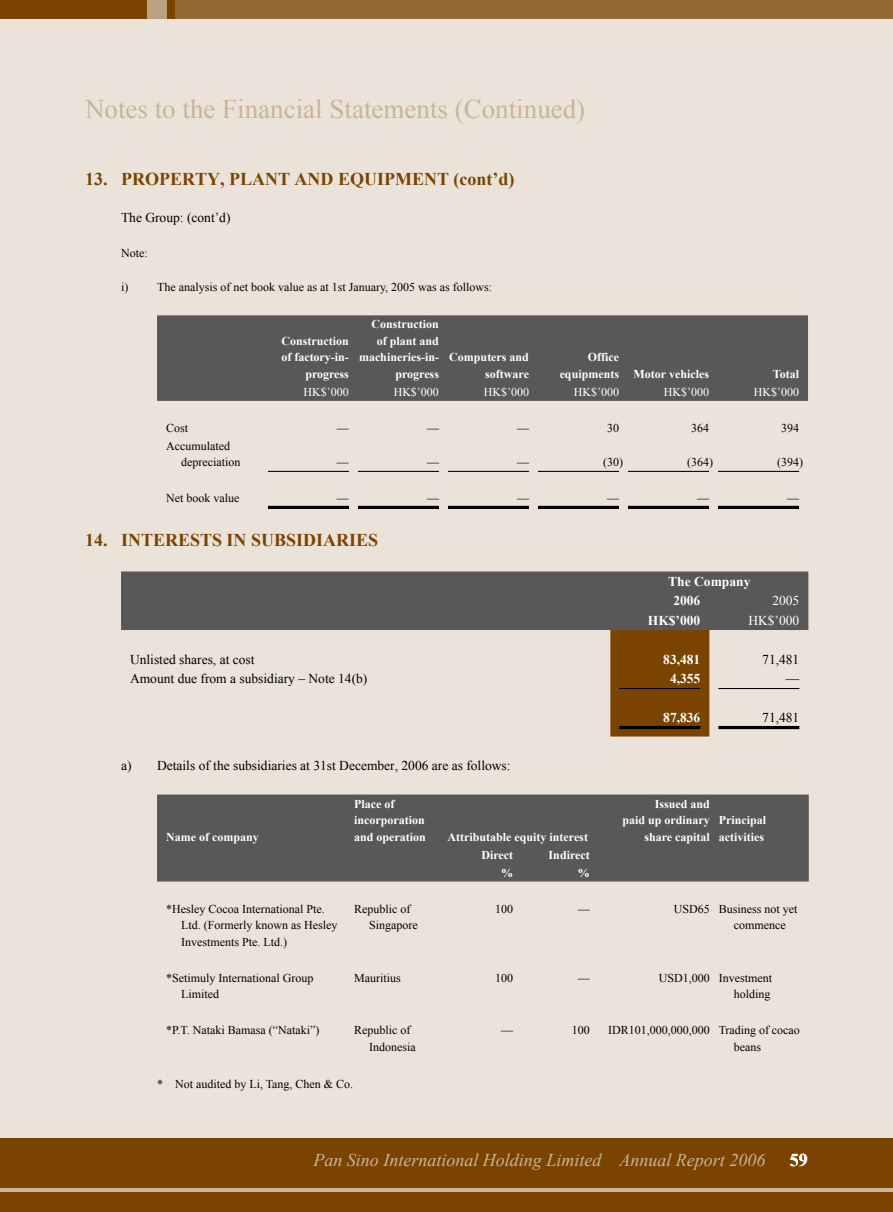
<style>
.page{position:relative;width:893px;height:1212px;background:#fff}
.page>*{position:absolute;margin:0;border:0;box-sizing:border-box;transform-origin:0 0}
.t1{font:27px "Times New Roman";color:#cab499}
.t2{font:700 18px "Times New Roman";color:#7a4300}
.t3{font:italic 18px "Times New Roman";color:#cab499}
.t4{font:700 18px "Times New Roman";color:#fff}
.t5{font:13.5px "Times New Roman";color:#000}
.t6{font:700 13.5px/19.5px "Times New Roman";color:#fff}
.t7{font:13.5px "Times New Roman";color:#fff}
.t8{font:12px/16.5px "Times New Roman";color:#000}
.t9{font:700 12px/16.5px "Times New Roman";color:#fff;text-align:right}
.t10{font:12px "Times New Roman";color:#fff}
</style>
<div class="page">
<div style="left:0;top:19px;width:893px;height:1120px;background:#ebe3d9"></div>
<div style="left:0;top:0;width:893px;height:19px;background:#7a4300"></div>
<div style="left:148px;top:0;width:745px;height:19px;background:#956933"></div>
<div style="left:147px;top:0;width:20px;height:19px;background:#bca180"></div>
<div style="left:167px;top:0;width:8px;height:19px;background:#7a4300"></div>
<div style="left:0;top:1138px;width:893px;height:74px;background:#7a4300"></div>
<hr style="left:0;top:1188px;width:893px;height:4px;background:#cab499">
<div style="left:157px;top:315px;width:651px;height:86px;background:#595757"></div>
<hr style="left:268px;top:471px;width:81px;height:1px;background:#000">
<hr style="left:358px;top:471px;width:81px;height:1px;background:#000">
<hr style="left:448px;top:471px;width:81px;height:1px;background:#000">
<hr style="left:538px;top:471px;width:81px;height:1px;background:#000">
<hr style="left:628px;top:471px;width:81px;height:1px;background:#000">
<hr style="left:718px;top:471px;width:81px;height:1px;background:#000">
<hr style="left:268px;top:506px;width:81px;height:3px;background:#000">
<hr style="left:358px;top:506px;width:81px;height:3px;background:#000">
<hr style="left:448px;top:506px;width:81px;height:3px;background:#000">
<hr style="left:538px;top:506px;width:81px;height:3px;background:#000">
<hr style="left:628px;top:506px;width:81px;height:3px;background:#000">
<hr style="left:718px;top:506px;width:81px;height:3px;background:#000">
<svg style="left:121px;top:571px;width:687px;height:165px"></svg>
<hr style="left:619px;top:688px;width:81px;height:1px;background:#000">
<hr style="left:718px;top:688px;width:81px;height:1px;background:#000">
<hr style="left:619px;top:726px;width:81px;height:3px;background:#000">
<hr style="left:718px;top:726px;width:81px;height:3px;background:#000">
<div style="left:157px;top:794px;width:652px;height:87px;background:#595757"></div>
<h1 class="t1" style="left:85px;top:91px;width:502px">Notes to the Financial Statements (Continued)</h1>
<h2 class="t2" style="left:85px;top:167px;width:431px">13. PROPERTY, PLANT AND EQUIPMENT (cont’d)</h2>
<p class="t5" style="left:121px;top:208px;width:111px">The Group: (cont’d)</p>
<p class="t8" style="left:121px;top:244px;width:28px">Note:</p>
<p class="t8" style="left:121px;top:279px;width:373px">i) The analysis of net book value as at 1st January, 2005 was as follows:</p>
<p class="t9" style="left:281px;top:332px;width:69px">Construction of factory-in&shy;progress</p>
<p class="t9" style="left:359px;top:316px;width:81px">Construction of plant and machineries-in&shy;progress</p>
<p class="t9" style="left:449px;top:349px;width:81px">Computers and software</p>
<p class="t9" style="left:560px;top:349px;width:151px;text-align:left;text-indent:28px">Office<br>equipments Motor vehicles</p>
<p class="t9" style="left:773px;top:365px;width:28px">Total</p>
<p class="t10" style="left:304px;top:384px;width:47px">HK$’000</p>
<p class="t10" style="left:394px;top:384px;width:47px">HK$’000</p>
<p class="t10" style="left:484px;top:384px;width:47px">HK$’000</p>
<p class="t10" style="left:574px;top:384px;width:47px">HK$’000</p>
<p class="t10" style="left:664px;top:384px;width:47px">HK$’000</p>
<p class="t10" style="left:754px;top:384px;width:47px">HK$’000</p>
<p class="t8" style="left:166px;top:419px;width:24px">Cost</p>
<p class="t8" style="left:337px;top:419px;width:13px">—</p>
<p class="t8" style="left:427px;top:419px;width:13px">—</p>
<p class="t8" style="left:517px;top:419px;width:13px">—</p>
<p class="t8" style="left:607px;top:419px;width:13px">30</p>
<p class="t8" style="left:691px;top:419px;width:19px">364</p>
<p class="t8" style="left:781px;top:419px;width:19px">394</p>
<p class="t8" style="left:181px;top:437px;width:61px;text-indent:-15px">Accumulated depreciation</p>
<p class="t8" style="left:337px;top:454px;width:13px">—</p>
<p class="t8" style="left:427px;top:454px;width:13px">—</p>
<p class="t8" style="left:517px;top:454px;width:13px">—</p>
<p class="t8" style="left:603px;top:454px;width:21px">(30)</p>
<p class="t8" style="left:687px;top:454px;width:27px">(364)</p>
<p class="t8" style="left:777px;top:454px;width:27px">(394)</p>
<p class="t8" style="left:166px;top:490px;width:75px">Net book value</p>
<p class="t8" style="left:337px;top:490px;width:13px">—</p>
<p class="t8" style="left:427px;top:490px;width:13px">—</p>
<p class="t8" style="left:517px;top:490px;width:13px">—</p>
<p class="t8" style="left:607px;top:490px;width:13px">—</p>
<p class="t8" style="left:697px;top:490px;width:13px">—</p>
<p class="t8" style="left:787px;top:490px;width:13px">—</p>
<h2 class="t2" style="left:85px;top:528px;width:295px">14. INTERESTS IN SUBSIDIARIES</h2>
<p class="t6" style="left:673px;top:571px;width:79px;text-indent:-5px">The Company<br>2006</p>
<p class="t7" style="left:772px;top:592px;width:28px">2005</p>
<p class="t6" style="left:648px;top:610px;width:54px">HK$’000</p>
<p class="t7" style="left:748px;top:611px;width:52px">HK$’000</p>
<p class="t5" style="left:130px;top:650px;width:126px">Unlisted shares, at cost</p>
<p class="t6" style="left:663px;top:649px;width:39px">83,481</p>
<p class="t5" style="left:762px;top:650px;width:39px">71,481</p>
<p class="t5" style="left:130px;top:670px;width:239px">Amount due from a subsidiary – Note 14(b)</p>
<p class="t6" style="left:670px;top:669px;width:18px">4,355</p>
<p class="t5" style="left:786px;top:670px;width:15px">—</p>
<p class="t6" style="left:663px;top:708px;width:39px">87,836</p>
<p class="t5" style="left:762px;top:709px;width:39px">71,481</p>
<p class="t5" style="left:121px;top:756px;width:391px">a) Details of the subsidiaries at 31st December, 2006 are as follows:</p>
<p class="t9" style="left:166px;top:828px;width:94px">Name of company</p>
<p class="t9" style="left:354px;top:795px;width:73px;text-align:left">Place of incorporation and operation</p>
<p class="t9" style="left:448px;top:828px;width:142px">Attributable equity interest</p>
<p class="t9" style="left:481px;top:846px;width:33px">Direct</p>
<p class="t9" style="left:549px;top:846px;width:43px">Indirect</p>
<p class="t9" style="left:501px;top:864px;width:13px">%</p>
<p class="t9" style="left:578px;top:864px;width:13px">%</p>
<p class="t9" style="left:622px;top:795px;width:89px">Issued and<br>paid up ordinary share capital</p>
<p class="t9" style="left:719px;top:811px;width:49px;text-align:left">Principal activities</p>
<p class="t8" style="left:181px;top:900px;width:158px;text-indent:-15px">*Hesley Cocoa International Pte.<br>Ltd. (Formerly known as Hesley<br>Investments Pte. Ltd.)</p>
<p class="t8" style="left:369px;top:900px;width:50px;text-indent:-15px">Republic of<br>Singapore</p>
<p class="t8" style="left:495px;top:900px;width:19px">100</p>
<p class="t8" style="left:578px;top:900px;width:13px">—</p>
<p class="t8" style="left:734px;top:900px;width:65px;text-indent:-60px">USD65 Business not yet commence</p>
<p class="t8" style="left:181px;top:969px;width:134px;text-indent:-15px">*Setimuly International Group<br>Limited</p>
<p class="t8" style="left:354px;top:969px;width:48px">Mauritius</p>
<p class="t8" style="left:495px;top:969px;width:19px">100</p>
<p class="t8" style="left:578px;top:969px;width:13px">—</p>
<p class="t8" style="left:659px;top:969px;width:115px;text-align:right">USD1,000 Investment holding</p>
<p class="t8" style="left:166px;top:1021px;width:155px">*P.T. Nataki Bamasa (“Nataki”)</p>
<p class="t8" style="left:369px;top:1021px;width:48px;text-indent:-15px">Republic of<br>Indonesia</p>
<p class="t8" style="left:501px;top:1021px;width:13px">—</p>
<p class="t8" style="left:572px;top:1021px;width:19px">100</p>
<p class="t8" style="left:734px;top:1021px;width:67px;text-indent:-126px">IDR101,000,000,000 Trading of cocao beans</p>
<p class="t8" style="left:157px;top:1075px;width:198px">* Not audited by Li, Tang, Chen &amp; Co.</p>
<h2 class="t3" style="left:313px;top:1148px;width:453px">Pan Sino International Holding Limited Annual Report 2006</h2>
<h2 class="t4" style="left:790px;top:1148px;width:10px">59</h2>
</div>
